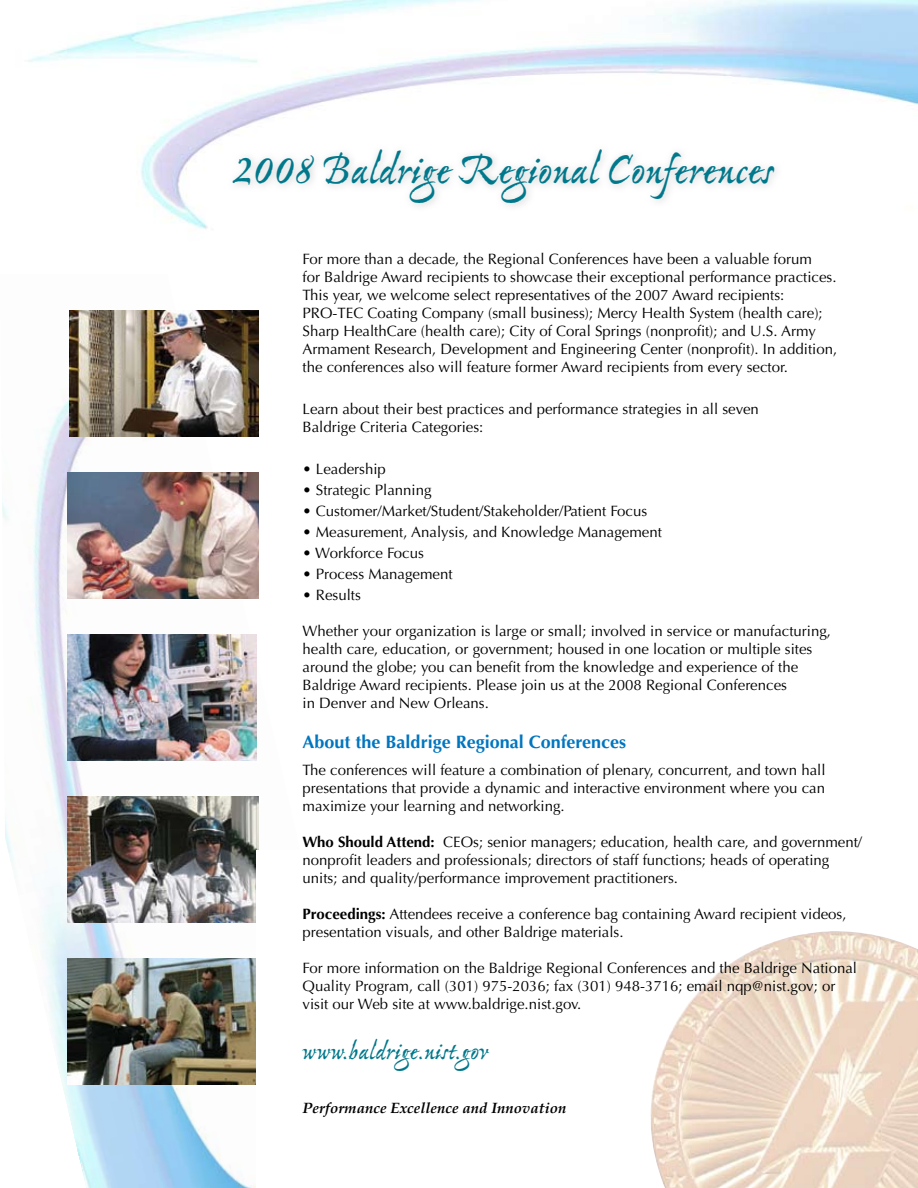
<style>
.page{position:relative;width:918px;height:1188px;background:#fff}
.page>*{position:absolute;margin:0;border:0;box-sizing:border-box;transform-origin:0 0}
.t1{font:45px "Ex Ponto MM 450";letter-spacing:-.01em;color:#00788b}
.t2{font:27px "Ex Ponto MM 450";letter-spacing:-.005em;color:#00788b}
.t3{font:700 18px "Optima";color:#0076c0}
.t4{font:15px/18px "Optima";color:#000}
.t5{font:italic 700 15px "Palatino";color:#000}
.s1{font-weight:700}
</style>
<div class="page">
<img style="left:2px;top:399px;width:257px;height:789px">
<img style="left:650px;top:931px;width:268px;height:257px">
<img style="left:28px;top:0;width:890px;height:229px">
<div style="left:226px;top:142px;width:691px;height:115px;background:#bcbdc0;opacity:.75"></div>
<img style="left:69px;top:310px;width:190px;height:127px">
<img style="left:68px;top:472px;width:191px;height:127px">
<img style="left:68px;top:634px;width:188px;height:127px">
<img style="left:68px;top:796px;width:190px;height:127px">
<img style="left:68px;top:958px;width:188px;height:127px">
<div style="left:550px;top:212px;width:368px;height:89px;background:#fff"></div>
<div style="left:256px;top:850px;width:124px;height:338px;background:#fff"></div>
<h1 class="t1" style="left:233px;top:148px;width:542px">2008 Baldrige Regional Conferences</h1>
<p class="t4" style="left:303px;top:251px;width:536px">For more than a decade, the Regional Conferences have been a valuable forum<br>for Baldrige Award recipients to showcase their exceptional performance practices.<br>This year, we welcome select representatives of the 2007 Award recipients:<br>PRO-TEC Coating Company (small business); Mercy Health System (health care); Sharp HealthCare (health care); City of Coral Springs (nonprofit); and U.S. Army Armament Research, Development and Engineering Center (nonprofit). In addition, the conferences also will feature former Award recipients from every sector.</p>
<p class="t4" style="left:303px;top:401px;width:458px">Learn about their best practices and performance strategies in all seven<br>Baldrige Criteria Categories:</p>
<p class="t4" style="left:303px;top:461px;width:85px">• Leadership</p>
<p class="t4" style="left:303px;top:482px;width:130px">• Strategic Planning</p>
<p class="t4" style="left:303px;top:503px;width:346px">• Customer/Market/Student/Stakeholder/Patient Focus</p>
<p class="t4" style="left:303px;top:524px;width:361px">• Measurement, Analysis, and Knowledge Management</p>
<p class="t4" style="left:303px;top:545px;width:123px">• Workforce Focus</p>
<p class="t4" style="left:303px;top:566px;width:151px">• Process Management</p>
<p class="t4" style="left:303px;top:587px;width:60px">• Results</p>
<p class="t4" style="left:303px;top:623px;width:530px">Whether your organization is large or small; involved in service or manufacturing, health care, education, or government; housed in one location or multiple sites around the globe; you can benefit from the knowledge and experience of the Baldrige Award recipients. Please join us at the 2008 Regional Conferences<br>in Denver and New Orleans.</p>
<p class="t3" style="left:303px;top:731px;width:325px">About the Baldrige Regional Conferences</p>
<p class="t4" style="left:303px;top:761px;width:524px;text-align:justify">The conferences will feature a combination of plenary, concurrent, and town hall presentations that provide a dynamic and interactive environment where you can maximize your learning and networking.</p>
<p class="t4" style="left:303px;top:833px;width:561px"><span class="s1">Who Should Attend:</span> CEOs; senior managers; education, health care, and government/ nonprofit leaders and professionals; directors of staff functions; heads of operating units; and quality/performance improvement practitioners.</p>
<p class="t4" style="left:303px;top:905px;width:545px"><span class="s1">Proceedings:</span> Attendees receive a conference bag containing Award recipient videos, presentation visuals, and other Baldrige materials.</p>
<p class="t4" style="left:303px;top:959px;width:556px">For more information on the Baldrige Regional Conferences and the Baldrige National<br>Quality Program, call (301) 975-2036; fax (301) 948-3716; email nqp@nist.gov; or visit our Web site at www.baldrige.nist.gov.</p>
<h2 class="t2" style="left:303px;top:1038px;width:188px">www.baldrige.nist.gov</h2>
<p class="t5" style="left:303px;top:1100px;width:265px">Performance Excellence and Innovation</p>
</div>
